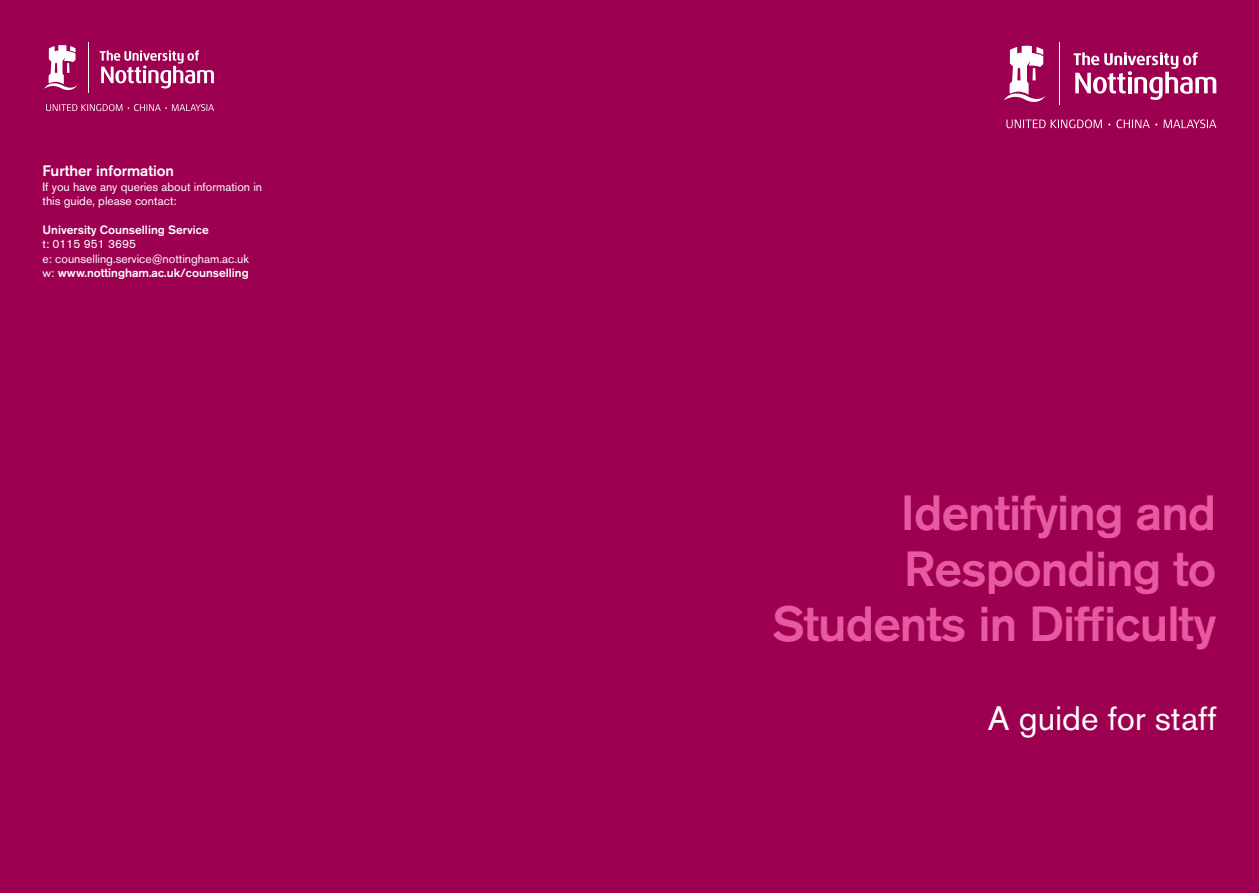
<style>
.page{position:relative;width:1259px;height:893px;background:#9e0051}
.page>*{position:absolute;margin:0;border:0;box-sizing:border-box;transform-origin:0 0}
.t1{font:500 49.05px/55.7px "Akzidenz Grotesk BE";letter-spacing:-.02em;color:#e75aa1;text-align:right}
.t2{font:33.6px "Akzidenz Grotesk BE";color:#fff}
.t3{font:500 15px "Akzidenz Grotesk BE";color:#fff}
.t4{font:12px/14.4px "Akzidenz Grotesk BE";color:#fff}
.t5{font:500 12px "Akzidenz Grotesk BE";color:#fff}
.s1{font-weight:400}
</style>
<div class="page">
<svg style="left:1073px;top:52px;width:143px;height:48px"></svg>
<svg style="left:1004px;top:46px;width:41px;height:56px"></svg>
<hr style="left:1059px;top:43px;width:1px;height:62px;background:#fff">
<svg style="left:1006px;top:119px;width:210px;height:9px"></svg>
<svg style="left:100px;top:50px;width:114px;height:38px"></svg>
<svg style="left:44px;top:45px;width:34px;height:45px"></svg>
<hr style="left:88px;top:43px;width:1px;height:50px;background:#fff">
<svg style="left:46px;top:104px;width:168px;height:7px"></svg>
<p class="t3" style="left:43px;top:162px;width:133px">Further information</p>
<p class="t4" style="left:43px;top:179px;width:221px">If you have any queries about information in this guide, please contact:</p>
<p class="t5" style="left:43px;top:222px;width:168px">University Counselling Service</p>
<p class="t4" style="left:43px;top:237px;width:95px">t: 0115 951 3695</p>
<p class="t4" style="left:43px;top:251px;width:208px">e: counselling.service@nottingham.ac.uk</p>
<p class="t5" style="left:43px;top:265px;width:208px"><span class="s1">w:</span> www.nottingham.ac.uk/counselling</p>
<p class="t1" style="left:772px;top:484px;width:446px">Identifying and<br>Responding to<br>Students in Difficulty</p>
<p class="t2" style="left:988px;top:698px;width:230px">A guide for staff</p>
</div>
